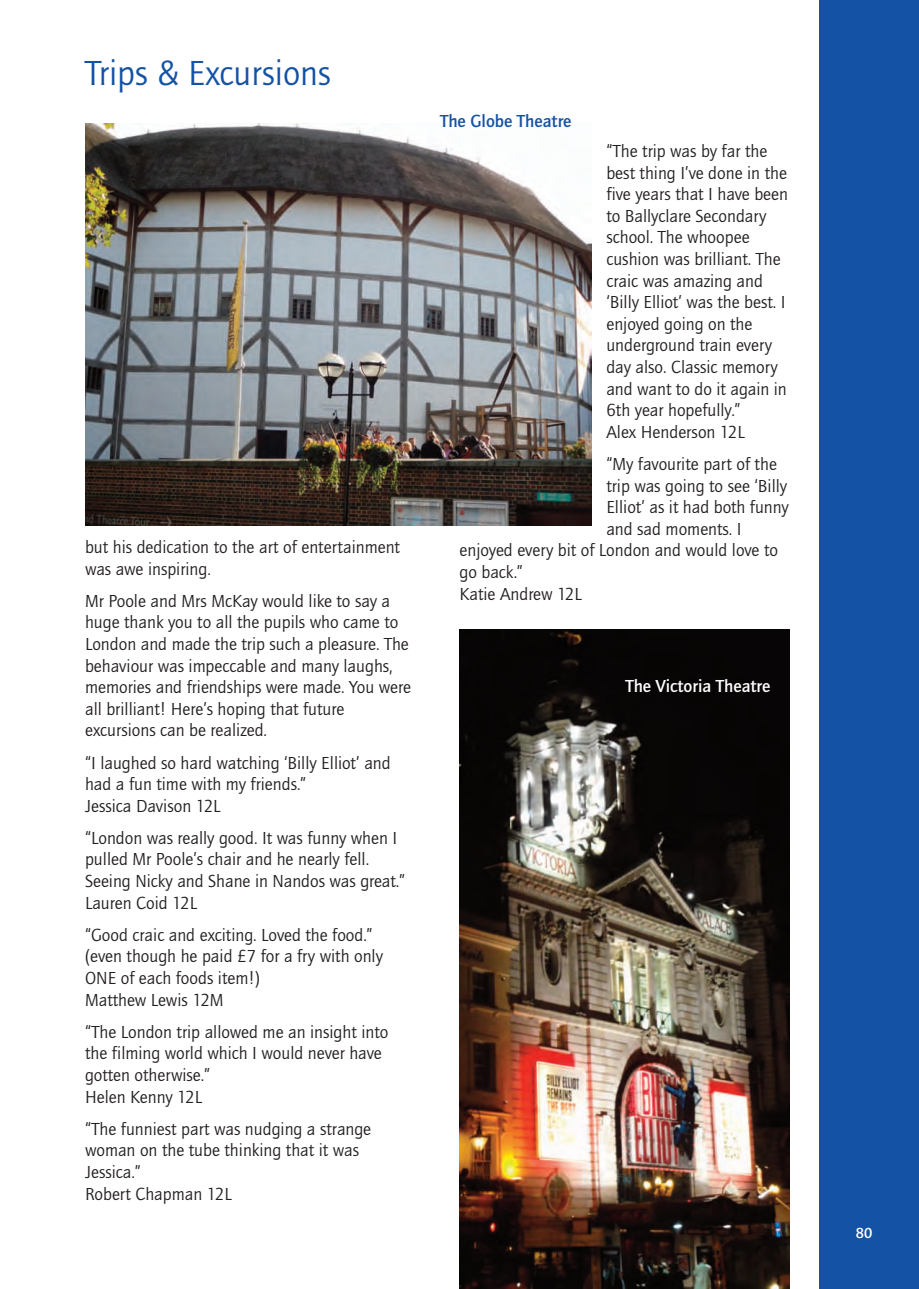
<style>
.page{position:relative;width:919px;height:1289px;background:#fff}
.page>*{position:absolute;margin:0;border:0;box-sizing:border-box;transform-origin:0 0}
.t1{font:36px "Quay Itc T";color:#1352a4}
.t2{font:18px/21.6px "Quay Itc T";color:#231f20}
.t3{font:700 18px "Quay Itc T";color:#fff}
.t4{font:700 18px "Quay Itc T";color:#1352a4}
.t5{font:700 15px "Quay Itc T";color:#fff}
</style>
<div class="page">
<div style="left:819px;top:0;width:99px;height:1288px;background:#1352a4"></div>
<img style="left:85px;top:123px;width:506px;height:403px">
<img style="left:459px;top:629px;width:330px;height:659px">
<h1 class="t1" style="left:85px;top:51px;width:247px">Trips &amp; Excursions</h1>
<p class="t2" style="left:85px;top:536px;width:316px">but his dedication to the art of entertainment was awe inspiring.</p>
<p class="t2" style="left:85px;top:589px;width:327px">Mr Poole and Mrs McKay would like to say a huge thank you to all the pupils who came to London and made the trip such a pleasure. The behaviour was impeccable and many laughs, memories and friendships were made. You were all brilliant! Here’s hoping that future excursions can be realized.</p>
<p class="t2" style="left:85px;top:751px;width:307px">“I laughed so hard watching ‘Billy Elliot’ and had a fun time with my friends.”<br>Jessica Davison 12L</p>
<p class="t2" style="left:85px;top:826px;width:321px">“London was really good. It was funny when I pulled Mr Poole’s chair and he nearly fell.<br>Seeing Nicky and Shane in Nandos was great.” Lauren Coid 12L</p>
<p class="t2" style="left:85px;top:923px;width:299px">“Good craic and exciting. Loved the food.” (even though he paid £7 for a fry with only<br>ONE of each foods item!)<br>Matthew Lewis 12M</p>
<p class="t2" style="left:85px;top:1020px;width:305px">“The London trip allowed me an insight into the filming world which I would never have gotten otherwise.”<br>Helen Kenny 12L</p>
<p class="t2" style="left:85px;top:1117px;width:288px">“The funniest part was nudging a strange woman on the tube thinking that it was<br>Jessica.”<br>Robert Chapman 12L</p>
<p class="t4" style="left:440px;top:110px;width:133px">The Globe Theatre</p>
<p class="t2" style="left:606px;top:140px;width:183px">“The trip was by far the best thing I’ve done in the five years that I have been to Ballyclare Secondary school. The whoopee cushion was brilliant. The craic was amazing and ‘Billy Elliot’ was the best. I enjoyed going on the underground train every day also. Classic memory and want to do it again in<br>6th year hopefully.”<br>Alex Henderson 12L</p>
<p class="t2" style="left:606px;top:453px;width:172px">“My favourite part of the</p>
<p class="t2" style="left:606px;top:474px;width:182px">trip was going to see ‘Billy</p>
<p class="t2" style="left:606px;top:496px;width:184px">Elliot’ as it had both funny</p>
<p class="t2" style="left:606px;top:518px;width:137px">and sad moments. I</p>
<p class="t2" style="left:459px;top:539px;width:320px">enjoyed every bit of London and would love to</p>
<p class="t2" style="left:459px;top:561px;width:65px">go back.”</p>
<p class="t2" style="left:459px;top:582px;width:124px">Katie Andrew 12L</p>
<p class="t3" style="left:625px;top:675px;width:146px">The Victoria Theatre</p>
<p class="t5" style="left:855px;top:1223px;width:18px">80</p>
</div>
